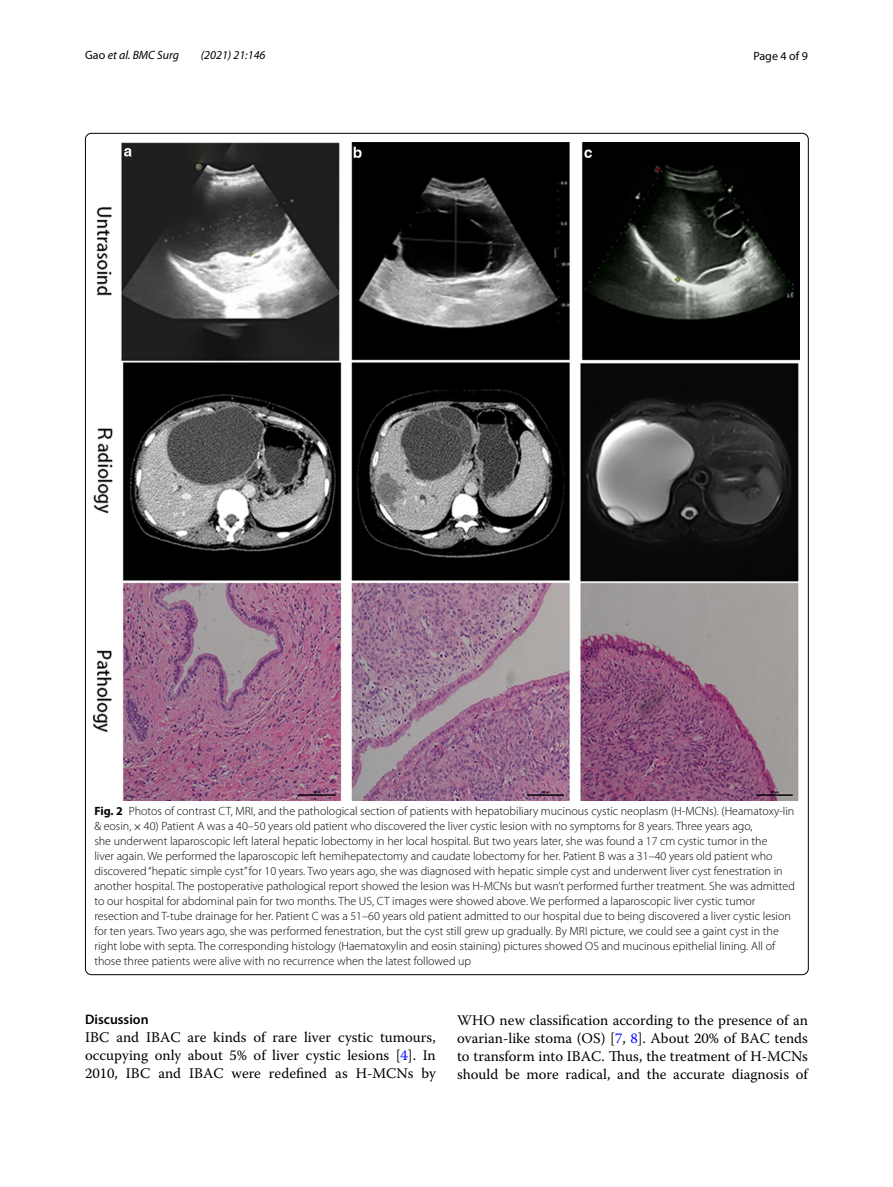
<style>
.page{position:relative;width:893px;height:1187px;background:#fff}
.page>*{position:absolute;margin:0;border:0;box-sizing:border-box;transform-origin:0 0}
.t1{font:14.7px/18px "Warnock Pro";color:#000;text-align:justify}
.t2{font:600 13.8px "Myriad Pro";color:#000}
.t3{font:300 12px/15px "Myriad Pro";color:#000}
.t4{font:italic 12px "Myriad Pro";color:#000}
.t5{font:12px "Myriad Pro";color:#000}
.s1{font-style:normal}
.s2{font-weight:700}
.s3{font-family:"MTSY";font-weight:400}
.s4{color:#00f}
</style>
<div class="page">
<img style="left:94px;top:142px;width:706px;height:658px">
<p class="t4" style="left:85px;top:48px;width:95px"><span class="s1">Gao</span> et al. BMC Surg</p>
<p class="t4" style="left:201px;top:48px;width:66px">(2021) 21:146</p>
<p class="t5" style="left:753px;top:48px;width:56px">Page 4 of 9</p>
<p class="t3" style="left:94px;top:803px;width:702px"><span class="s2">Fig. 2</span> Photos of contrast CT, MRI, and the pathological section of patients with hepatobiliary mucinous cystic neoplasm (H-MCNs). (Heamatoxy-lin &amp; eosin,<span class="s3">×</span>40) Patient A was a 40–50 years old patient who discovered the liver cystic lesion with no symptoms for 8 years. Three years ago,<br>she underwent laparoscopic left lateral hepatic lobectomy in her local hospital. But two years later, she was found a 17 cm cystic tumor in the<br>liver again. We performed the laparoscopic left hemihepatectomy and caudate lobectomy for her. Patient B was a 31–40 years old patient who discovered “hepatic simple cyst” for 10 years. Two years ago, she was diagnosed with hepatic simple cyst and underwent liver cyst fenestration in another hospital. The postoperative pathological report showed the lesion was H-MCNs but wasn’t performed further treatment. She was admitted to our hospital for abdominal pain for two months. The US, CT images were showed above. We performed a laparoscopic liver cystic tumor resection and T-tube drainage for her. Patient C was a 51–60 years old patient admitted to our hospital due to being discovered a liver cystic lesion for ten years. Two years ago, she was performed fenestration, but the cyst still grew up gradually. By MRI picture, we could see a gaint cyst in the right lobe with septa. The corresponding histology (Haematoxylin and eosin staining) pictures showed OS and mucinous epithelial lining. All of those three patients were alive with no recurrence when the latest followed up</p>
<p class="t2" style="left:85px;top:1010px;width:65px">Discussion</p>
<p class="t1" style="left:85px;top:1028px;width:352px">IBC and IBAC are kinds of rare liver cystic tumours, occupying only about 5% of liver cystic lesions [<span class="s4">4</span>]. In 2010, IBC and IBAC were redefined as H-MCNs by</p>
<p class="t1" style="left:457px;top:1010px;width:352px">WHO new classification according to the presence of an ovarian-like stoma (OS) [<span class="s4">7</span>, <span class="s4">8</span>]. About 20% of BAC tends to transform into IBAC. Thus, the treatment of H-MCNs should be more radical, and the accurate diagnosis of</p>
</div>
